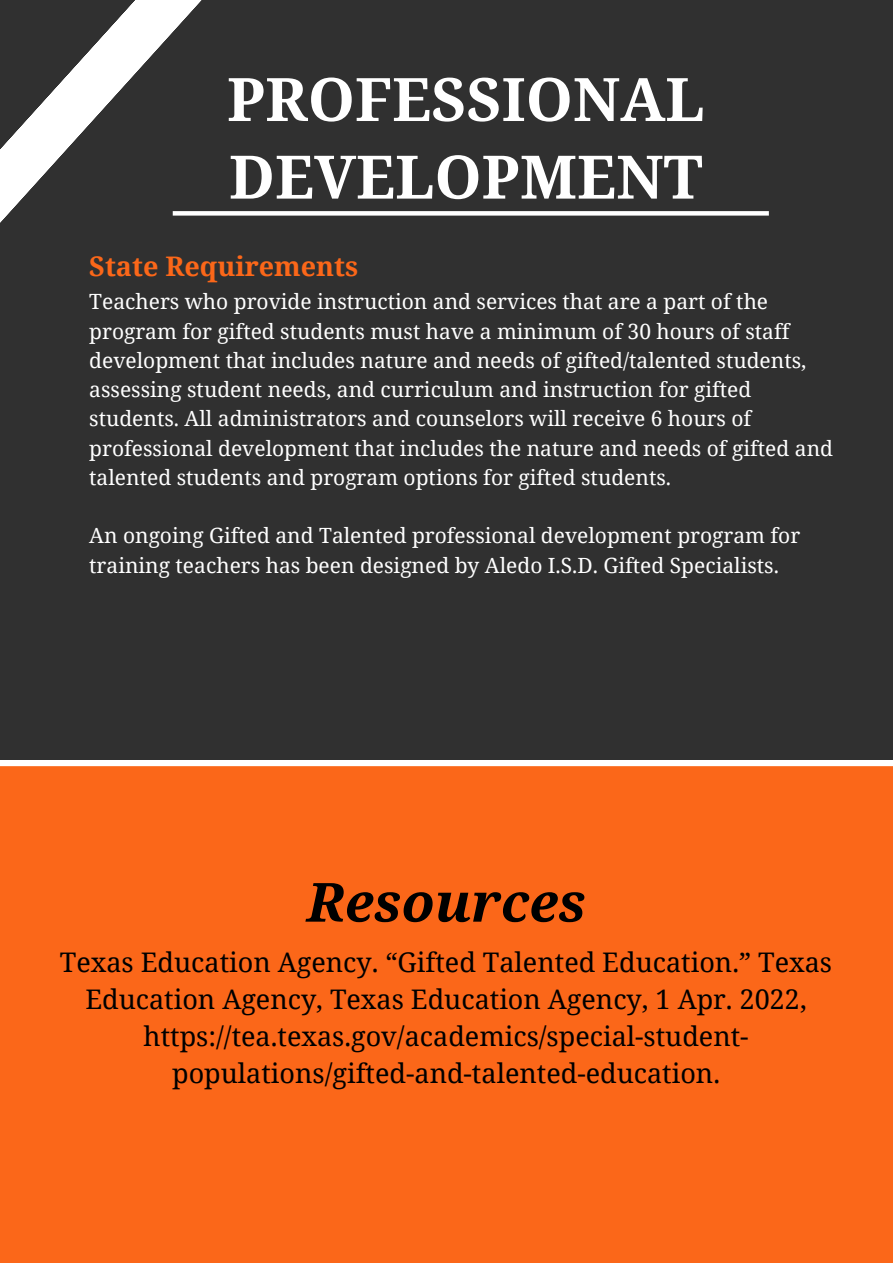
<style>
.page{position:relative;width:893px;height:1264px;background:#fff}
.page>*{position:absolute;margin:0;border:0;box-sizing:border-box;transform-origin:0 0}
.t1{font:700 60px/77.6px "Noto Serif";color:#fff}
.t2{font:italic 700 54px "Noto Serif";color:#000}
.t3{font:27px/37px "Noto Serif";color:#000;text-align:center}
.t4{font:700 27px "Noto Serif";color:#fb6719}
.t5{font:21px/29.2px "Noto Serif";color:#fff}
</style>
<div class="page">
<div style="left:0;top:0;width:892px;height:1262px;background:#303030"></div>
<div style="left:0;top:760px;width:892px;height:502px;background:#fb6719"></div>
<div style="left:173px;top:211px;width:595px;height:5px;background:#fff"></div>
<svg style="left:0;top:0;width:535px;height:902px"></svg>
<p class="t1" style="left:227px;top:59px;width:479px">PROFESSIONAL<br>DEVELOPMENT</p>
<p class="t4" style="left:89px;top:247px;width:270px">State Requirements</p>
<p class="t5" style="left:89px;top:286px;width:745px">Teachers who provide instruction and services that are a part of the program for gifted students must have a minimum of 30 hours of staff development that includes nature and needs of gifted/talented students, assessing student needs, and curriculum and instruction for gifted students. All administrators and counselors will receive 6 hours of professional development that includes the nature and needs of gifted and talented students and program options for gifted students.</p>
<p class="t5" style="left:89px;top:520px;width:712px">An ongoing Gifted and Talented professional development program for training teachers has been designed by Aledo I.S.D. Gifted Specialists.</p>
<p class="t2" style="left:306px;top:864px;width:281px">Resources</p>
<p class="t3" style="left:60px;top:942px;width:773px">Texas Education Agency. “Gifted Talented Education.” Texas Education Agency, Texas Education Agency, 1 Apr. 2022, https://tea.texas.gov/academics/special-student&shy;populations/gifted-and-talented-education.</p>
</div>
